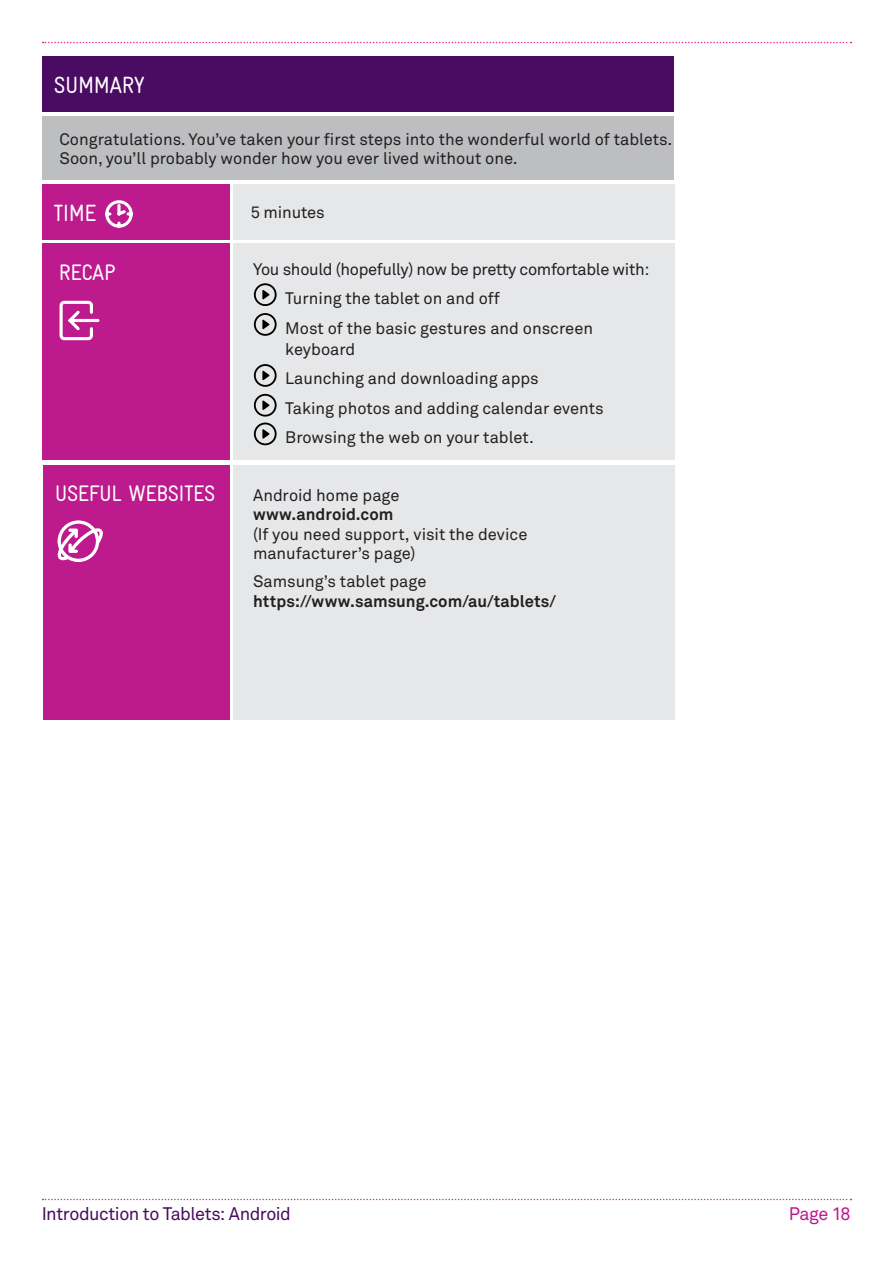
<style>
.page{position:relative;width:893px;height:1263px;background:#fff}
.page>*{position:absolute;margin:0;border:0;box-sizing:border-box;transform-origin:0 0}
.t1{font:condensed 23.55px "Gravur";letter-spacing:-.02em;color:#fff}
.t2{font:condensed 22.5px "Gravur";letter-spacing:-.02em;color:#fff}
.t3{font:18px "Akkurat";letter-spacing:-.025em;color:#4a0c62}
.t4{font:18px "Akkurat";letter-spacing:-.03em;color:#bd1a8d}
.t5{font:16.5px/29.5px "Akkurat";color:#231f20}
.t6{font:700 16.5px "Akkurat";color:#231f20}
</style>
<div class="page">
<svg style="left:43px;top:42px;width:808px;height:1px"></svg>
<svg style="left:43px;top:1199px;width:808px;height:1px"></svg>
<div style="left:234px;top:244px;width:441px;height:216px;background:#e6e7e8"></div>
<div style="left:43px;top:244px;width:187px;height:216px;background:#bd1a8d"></div>
<div style="left:43px;top:184px;width:187px;height:56px;background:#bd1a8d"></div>
<svg style="left:105px;top:200px;width:28px;height:28px"></svg>
<div style="left:234px;top:184px;width:441px;height:56px;background:#e6e7e8"></div>
<div style="left:234px;top:465px;width:441px;height:255px;background:#e6e7e8"></div>
<div style="left:43px;top:465px;width:187px;height:254px;background:#bd1a8d"></div>
<svg style="left:262px;top:290px;width:7px;height:9px"></svg>
<div style="left:254px;top:283px;width:23px;height:23px;border:2px solid #000;border-radius:50%"></div>
<svg style="left:262px;top:320px;width:7px;height:9px"></svg>
<div style="left:254px;top:313px;width:23px;height:23px;border:2px solid #000;border-radius:50%"></div>
<svg style="left:262px;top:371px;width:7px;height:9px"></svg>
<div style="left:254px;top:364px;width:23px;height:23px;border:2px solid #000;border-radius:50%"></div>
<svg style="left:262px;top:400px;width:7px;height:10px"></svg>
<div style="left:254px;top:394px;width:23px;height:23px;border:2px solid #000;border-radius:50%"></div>
<svg style="left:262px;top:429px;width:7px;height:10px"></svg>
<div style="left:254px;top:423px;width:23px;height:22px;border:2px solid #000;border-radius:50%"></div>
<svg style="left:59px;top:300px;width:41px;height:41px"></svg>
<svg style="left:57px;top:520px;width:46px;height:42px"></svg>
<div style="left:43px;top:56px;width:631px;height:56px;background:#4a0c62"></div>
<div style="left:43px;top:116px;width:631px;height:64px;background:#bcbec0"></div>
<h1 class="t1" style="left:54px;top:72px;width:93px">SUMMARY</h1>
<p class="t5" style="left:60px;top:129px;width:614px;line-height:19.5px">Congratulations. You’ve taken your first steps into the wonderful world of tablets.<br>Soon, you’ll probably wonder how you ever lived without one.</p>
<h1 class="t1" style="left:54px;top:200px;width:44px">TIME</h1>
<p class="t5" style="left:251px;top:198px;width:75px">5 minutes</p>
<h2 class="t2" style="left:59px;top:259px;width:58px">RECAP</h2>
<p class="t5" style="left:285px;top:254px;width:366px;text-indent:-32px">You should (hopefully) now be pretty comfortable with:<br>Turning the tablet on and off<br>Most of the basic gestures and onscreen</p>
<p class="t5" style="left:285px;top:334px;width:320px">keyboard<br>Launching and downloading apps<br>Taking photos and adding calendar events<br>Browsing the web on your tablet.</p>
<h2 class="t2" style="left:55px;top:481px;width:162px">USEFUL WEBSITES</h2>
<p class="t5" style="left:253px;top:480px;width:148px">Android home page</p>
<p class="t6" style="left:253px;top:504px;width:142px">www.android.com</p>
<p class="t5" style="left:253px;top:524px;width:276px;line-height:19.5px">(If you need support, visit the device manufacturer’s page)</p>
<p class="t5" style="left:253px;top:567px;width:175px">Samsung’s tablet page</p>
<p class="t6" style="left:253px;top:590px;width:304px">https://www.samsung.com/au/tablets/</p>
<p class="t3" style="left:42px;top:1203px;width:251px">Introduction to Tablets: Android</p>
<p class="t4" style="left:789px;top:1203px;width:63px">Page 18</p>
</div>
